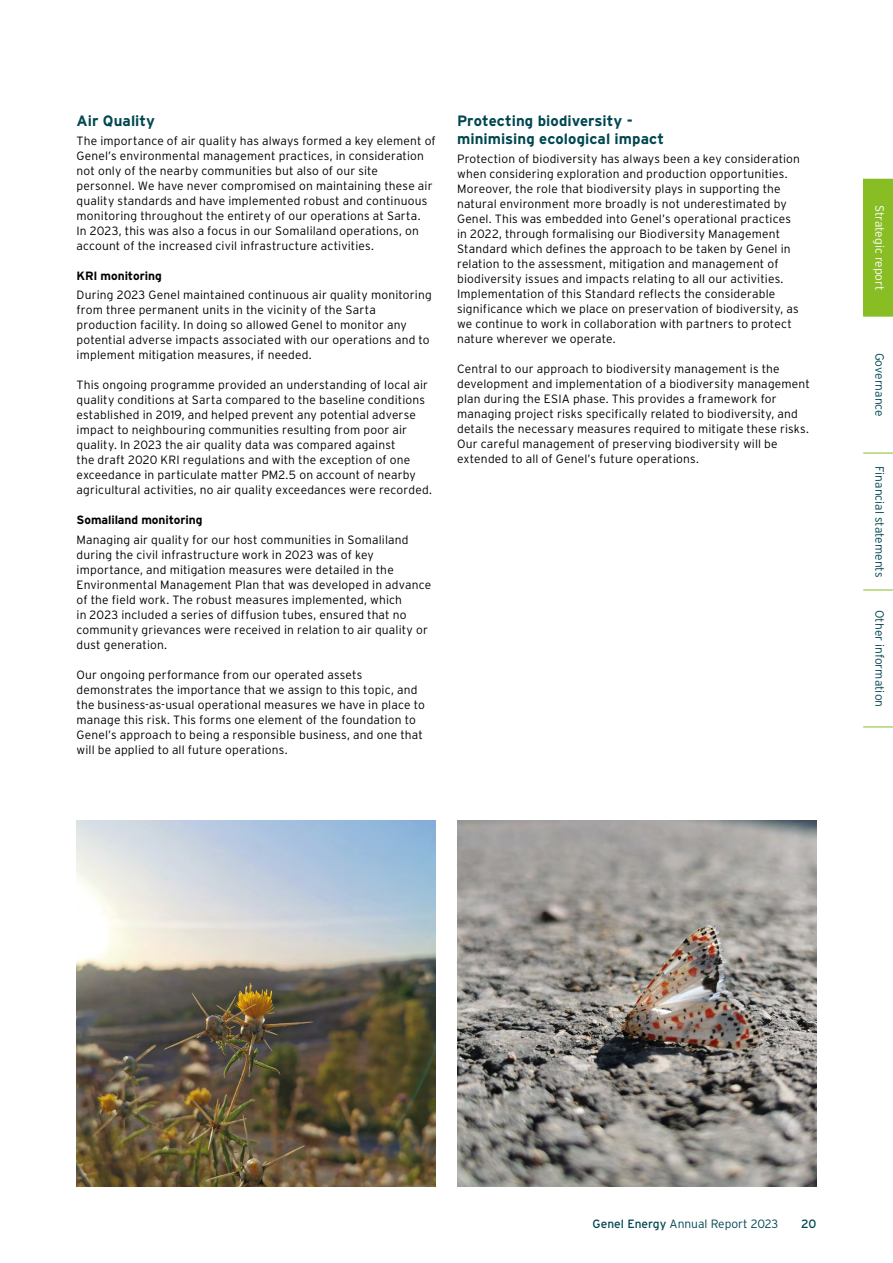
<style>
.page{position:relative;width:893px;height:1263px;background:#fff}
.page>*{position:absolute;margin:0;border:0;box-sizing:border-box;transform-origin:0 0}
.t1{font:700 15px/18px "Interstate";letter-spacing:.005em;color:#004750}
.t2{font:300 12px/15px "Interstate";letter-spacing:.015em;color:#000}
.t3{font:300 12px "Interstate";color:#004750}
.t4{font:700 12px "Interstate";letter-spacing:-.005em;color:#000}
.t5{font:300 12px "Interstate";color:#fff}
.t6{font:12px "Interstate";color:#004750}
.s1{font-weight:400}
</style>
<div class="page">
<div style="left:863px;top:179px;width:30px;height:137px;background:#89bd24"></div>
<hr style="left:863px;top:316px;width:30px;height:1px;background:#89bd24">
<hr style="left:863px;top:453px;width:30px;height:1px;background:#89bd24">
<hr style="left:863px;top:590px;width:30px;height:1px;background:#89bd24">
<hr style="left:863px;top:727px;width:30px;height:1px;background:#89bd24">
<img style="left:457px;top:821px;width:359px;height:365px">
<img style="left:77px;top:821px;width:359px;height:365px">
<p class="t1" style="left:77px;top:111px;width:80px">Air Quality</p>
<p class="t2" style="left:77px;top:133px;width:361px">The importance of air quality has always formed a key element of Genel’s environmental management practices, in consideration not only of the nearby communities but also of our site personnel. We have never compromised on maintaining these air quality standards and have implemented robust and continuous monitoring throughout the entirety of our operations at Sarta.<br>In 2023, this was also a focus in our Somaliland operations, on account of the increased civil infrastructure activities.</p>
<p class="t4" style="left:77px;top:269px;width:87px">KRI monitoring</p>
<p class="t2" style="left:77px;top:287px;width:357px">During 2023 Genel maintained continuous air quality monitoring from three permanent units in the vicinity of the Sarta production facility. In doing so allowed Genel to monitor any potential adverse impacts associated with our operations and to implement mitigation measures, if needed.</p>
<p class="t2" style="left:77px;top:377px;width:357px">This ongoing programme provided an understanding of local air quality conditions at Sarta compared to the baseline conditions established in 2019, and helped prevent any potential adverse impact to neighbouring communities resulting from poor air quality. In 2023 the air quality data was compared against<br>the draft 2020 KRI regulations and with the exception of one exceedance in particulate matter PM2.5 on account of nearby agricultural activities, no air quality exceedances were recorded.</p>
<p class="t4" style="left:77px;top:513px;width:127px">Somaliland monitoring</p>
<p class="t2" style="left:77px;top:532px;width:356px">Managing air quality for our host communities in Somaliland during the civil infrastructure work in 2023 was of key importance, and mitigation measures were detailed in the Environmental Management Plan that was developed in advance of the field work. The robust measures implemented, which<br>in 2023 included a series of diffusion tubes, ensured that no community grievances were received in relation to air quality or dust generation.</p>
<p class="t2" style="left:77px;top:667px;width:350px">Our ongoing performance from our operated assets demonstrates the importance that we assign to this topic, and the business-as-usual operational measures we have in place to manage this risk. This forms one element of the foundation to Genel’s approach to being a responsible business, and one that will be applied to all future operations.</p>
<p class="t1" style="left:457px;top:111px;width:209px">Protecting biodiversity - minimising ecological impact</p>
<p class="t2" style="left:457px;top:151px;width:344px">Protection of biodiversity has always been a key consideration when considering exploration and production opportunities.<br>Moreover, the role that biodiversity plays in supporting the natural environment more broadly is not underestimated by Genel. This was embedded into Genel’s operational practices in 2022, through formalising our Biodiversity Management Standard which defines the approach to be taken by Genel in relation to the assessment, mitigation and management of biodiversity issues and impacts relating to all our activities.<br>Implementation of this Standard reflects the considerable significance which we place on preservation of biodiversity, as we continue to work in collaboration with partners to protect nature wherever we operate.</p>
<p class="t2" style="left:457px;top:361px;width:354px">Central to our approach to biodiversity management is the development and implementation of a biodiversity management plan during the ESIA phase. This provides a framework for managing project risks specifically related to biodiversity, and details the necessary measures required to mitigate these risks.<br>Our careful management of preserving biodiversity will be extended to all of Genel’s future operations.</p>
<p class="t5" style="left:886px;top:205px;width:87px;rotate:90deg">Strategic report</p>
<p class="t3" style="left:886px;top:352px;width:66px;rotate:90deg">Governance</p>
<p class="t3" style="left:886px;top:466px;width:113px;rotate:90deg">Financial statements</p>
<p class="t3" style="left:886px;top:610px;width:99px;rotate:90deg">Other information</p>
<p class="t3" style="left:593px;top:1217px;width:187px"><span class="s1">Genel Energy</span> Annual Report 2023</p>
<p class="t6" style="left:801px;top:1217px;width:17px">20</p>
</div>
